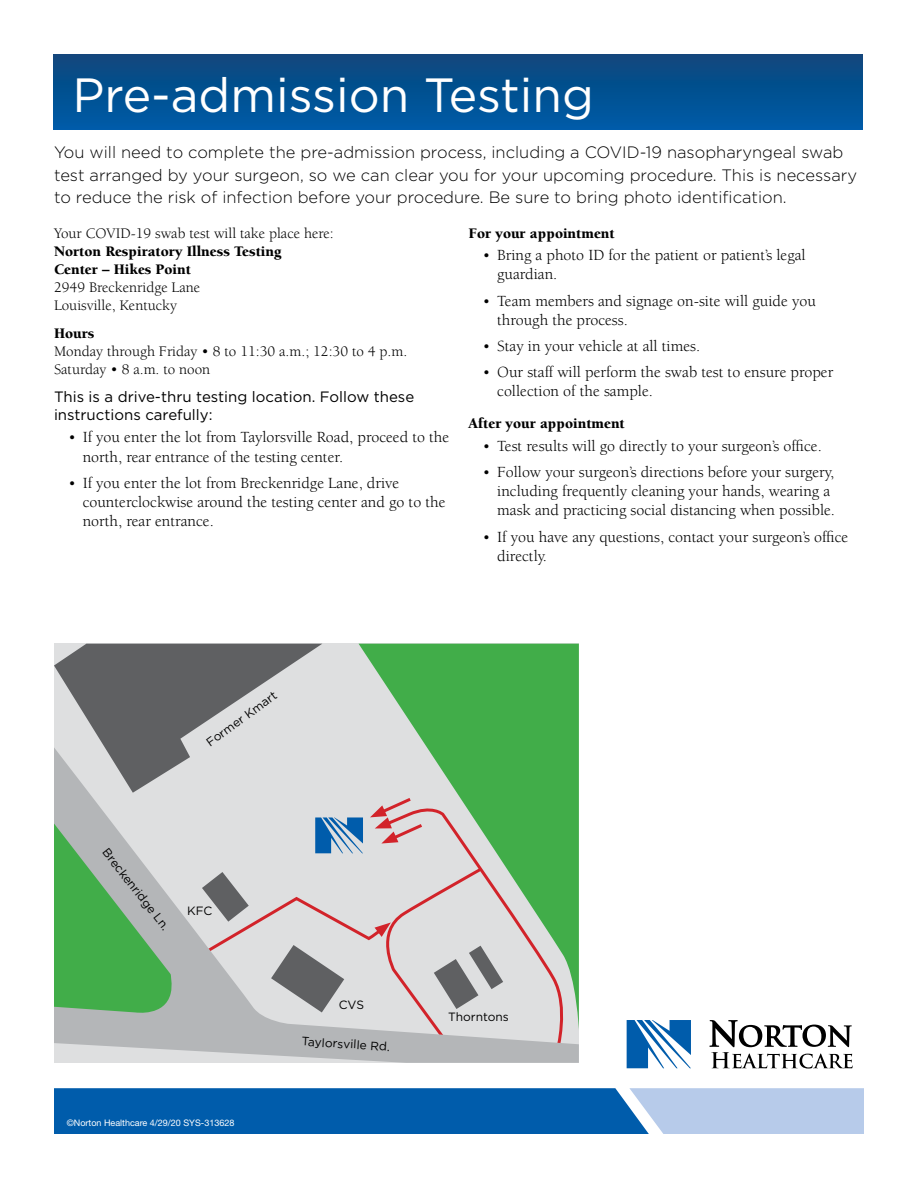
<style>
.page{position:relative;width:918px;height:1188px;background:#fff}
.page>*{position:absolute;margin:0;border:0;box-sizing:border-box;transform-origin:0 0}
.t1{font:48px "Gotham";color:#fff}
.t2{font:300 16.5px/22.5px "Gotham";color:#000}
.t3{font:15.9px/19px "Berkeley Std";color:#000}
.t4{font:15px/18px "Berkeley Std";color:#000}
.t5{font:900 15px/18px "Berkeley Std";color:#000}
.t6{font:15px/18px "Gotham";color:#000}
.t7{font:12px "Gotham";color:#000}
.t8{font:9px "Helvetica Neue LT Std";color:#fff}
.s1{font-size:15px}
</style>
<div class="page">
<svg style="left:54px;top:1088px;width:810px;height:46px;background:#357cbd"></svg>
<svg style="left:627px;top:1020px;width:64px;height:48px"></svg>
<svg style="left:709px;top:1020px;width:144px;height:49px"></svg>
<div style="left:54px;top:54px;width:809px;height:75px;background:linear-gradient(to bottom,#0e467b,#005ba7)"></div>
<svg style="left:54px;top:1030px;width:525px;height:33px;background:#c6c6c8"></svg>
<svg style="left:503px;top:644px;width:76px;height:386px;background:#6cb870"></svg>
<svg style="left:54px;top:644px;width:449px;height:402px;background:#aebeb0"></svg>
<h1 class="t1" style="left:72px;top:68px;width:523px">Pre-admission Testing</h1>
<p class="t2" style="left:54px;top:141px;width:805px">You will need to complete the pre-admission process, including a COVID-19 nasopharyngeal swab test arranged by your surgeon, so we can clear you for your upcoming procedure. This is necessary to reduce the risk of infection before your procedure. Be sure to bring photo identification.</p>
<p class="t4" style="left:54px;top:224px;width:281px">Your COVID-19 swab test will take place here:</p>
<p class="t5" style="left:54px;top:242px;width:229px">Norton Respiratory Illness Testing<br>Center – Hikes Point</p>
<p class="t4" style="left:54px;top:278px;width:148px">2949 Breckenridge Lane<br>Louisville, Kentucky</p>
<p class="t5" style="left:54px;top:324px;width:42px">Hours</p>
<p class="t4" style="left:54px;top:342px;width:355px">Monday through Friday • 8 to 11:30 a.m.; 12:30 to 4 p.m.<br>Saturday • 8 a.m. to noon</p>
<p class="t6" style="left:54px;top:387px;width:362px">This is a drive-thru testing location. Follow these instructions carefully:</p>
<p class="t3" style="left:83px;top:428px;width:368px;text-indent:-14px"><span class="s1">•</span> If you enter the lot from Taylorsville Road, proceed to the north, rear entrance of the testing center.</p>
<p class="t3" style="left:83px;top:474px;width:364px;text-indent:-14px"><span class="s1">•</span> If you enter the lot from Breckenridge Lane, drive counterclockwise around the testing center and go to the north, rear entrance.</p>
<p class="t5" style="left:469px;top:224px;width:148px">For your appointment</p>
<p class="t3" style="left:497px;top:246px;width:310px;text-indent:-14px"><span class="s1">•</span> Bring a photo ID for the patient or patient’s legal guardian.</p>
<p class="t3" style="left:497px;top:291px;width:320px;text-indent:-14px"><span class="s1">•</span> Team members and signage on-site will guide you through the process.</p>
<p class="t3" style="left:483px;top:337px;width:219px"><span class="s1">•</span> Stay in your vehicle at all times.</p>
<p class="t3" style="left:497px;top:363px;width:338px;text-indent:-14px"><span class="s1">•</span> Our staff will perform the swab test to ensure proper collection of the sample.</p>
<p class="t5" style="left:469px;top:415px;width:158px">After your appointment</p>
<p class="t3" style="left:483px;top:437px;width:340px"><span class="s1">•</span> Test results will go directly to your surgeon’s office.</p>
<p class="t3" style="left:497px;top:463px;width:339px;text-indent:-14px"><span class="s1">•</span> Follow your surgeon’s directions before your surgery, including frequently cleaning your hands, wearing a mask and practicing social distancing when possible.</p>
<p class="t3" style="left:497px;top:527px;width:353px;text-indent:-14px"><span class="s1">•</span> If you have any questions, contact your surgeon’s office directly.</p>
<p class="t7" style="left:204px;top:738px;width:85px;rotate:-36deg">Former Kmart</p>
<p class="t7" style="left:110px;top:845px;width:102px;rotate:52deg">Breckenridge Ln.</p>
<p class="t7" style="left:187px;top:904px;width:27px">KFC</p>
<p class="t8" style="left:67px;top:1118px;width:169px">©Norton Healthcare 4/29/20 SYS-313628</p>
<p class="t7" style="left:339px;top:998px;width:27px">CVS</p>
<p class="t7" style="left:302px;top:1034px;width:90px;rotate:4deg">Taylorsville Rd.</p>
<p class="t7" style="left:448px;top:1011px;width:62px">Thorntons</p>
</div>
